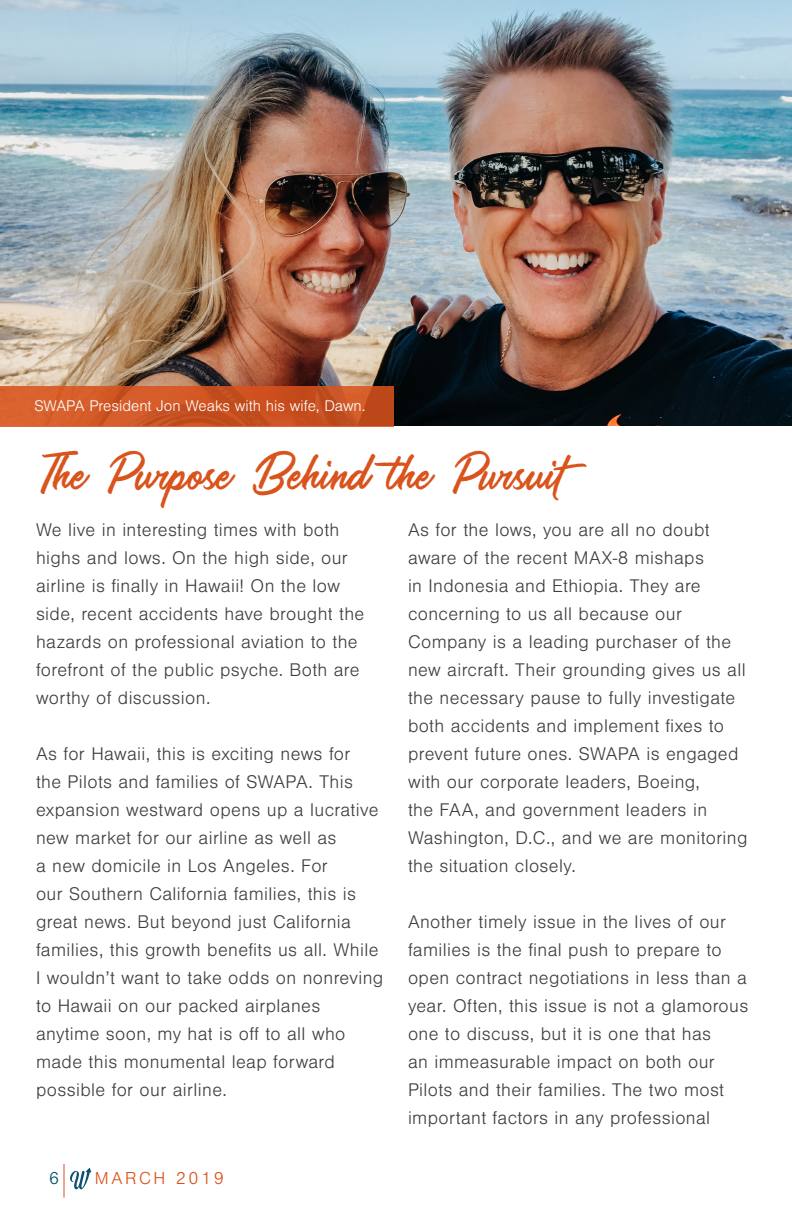
<style>
.page{position:relative;width:792px;height:1224px;background:#fff}
.page>*{position:absolute;margin:0;border:0;box-sizing:border-box;transform-origin:0 0}
.t1{font:48px "Saltery Alternate Rough";color:#d9531c}
.t2{font:300 19px/28px "Nimbus San";letter-spacing:.02em;color:#3e3e3f}
.t3{font:300 18px "Nimbus San";letter-spacing:.14em;color:#d9531c}
.t4{font:300 18px "Nimbus San";color:#0c4f6e}
.t5{font:300 16px "Nimbus San";color:#fff}
</style>
<div class="page">
<svg style="left:70px;top:1168px;width:21px;height:21px"></svg>
<hr style="left:64px;top:1164px;width:1px;height:34px;background:#d9531c">
<img style="left:0;top:0;width:792px;height:426px">
<svg style="left:0;top:387px;width:394px;height:40px"></svg>
<p class="t5" style="left:34px;top:397px;width:333px">SWAPA President Jon Weaks with his wife, Dawn.</p>
<p class="t1" style="left:36px;top:436px;width:557px">The Purpose Behind the Pursuit</p>
<p class="t2" style="left:36px;top:516px;width:330px">We live in interesting times with both highs and lows. On the high side, our airline is finally in Hawaii! On the low side, recent accidents have brought the hazards on professional aviation to the forefront of the public psyche. Both are worthy of discussion.</p>
<p class="t2" style="left:36px;top:740px;width:349px">As for Hawaii, this is exciting news for<br>the Pilots and families of SWAPA. This expansion westward opens up a lucrative new market for our airline as well as<br>a new domicile in Los Angeles. For<br>our Southern California families, this is great news. But beyond just California families, this growth benefits us all. While I wouldn’t want to take odds on nonreving to Hawaii on our packed airplanes anytime soon, my hat is off to all who made this monumental leap forward possible for our airline.</p>
<p class="t4" style="left:49px;top:1169px;width:12px">6</p>
<p class="t3" style="left:95px;top:1169px;width:130px">MARCH 2019</p>
<p class="t2" style="left:408px;top:516px;width:341px">As for the lows, you are all no doubt aware of the recent MAX-8 mishaps<br>in Indonesia and Ethiopia. They are concerning to us all because our Company is a leading purchaser of the new aircraft. Their grounding gives us all the necessary pause to fully investigate both accidents and implement fixes to prevent future ones. SWAPA is engaged with our corporate leaders, Boeing,<br>the FAA, and government leaders in Washington, D.C., and we are monitoring the situation closely.</p>
<p class="t2" style="left:408px;top:908px;width:342px">Another timely issue in the lives of our families is the final push to prepare to open contract negotiations in less than a year. Often, this issue is not a glamorous one to discuss, but it is one that has<br>an immeasurable impact on both our Pilots and their families. The two most important factors in any professional</p>
</div>
